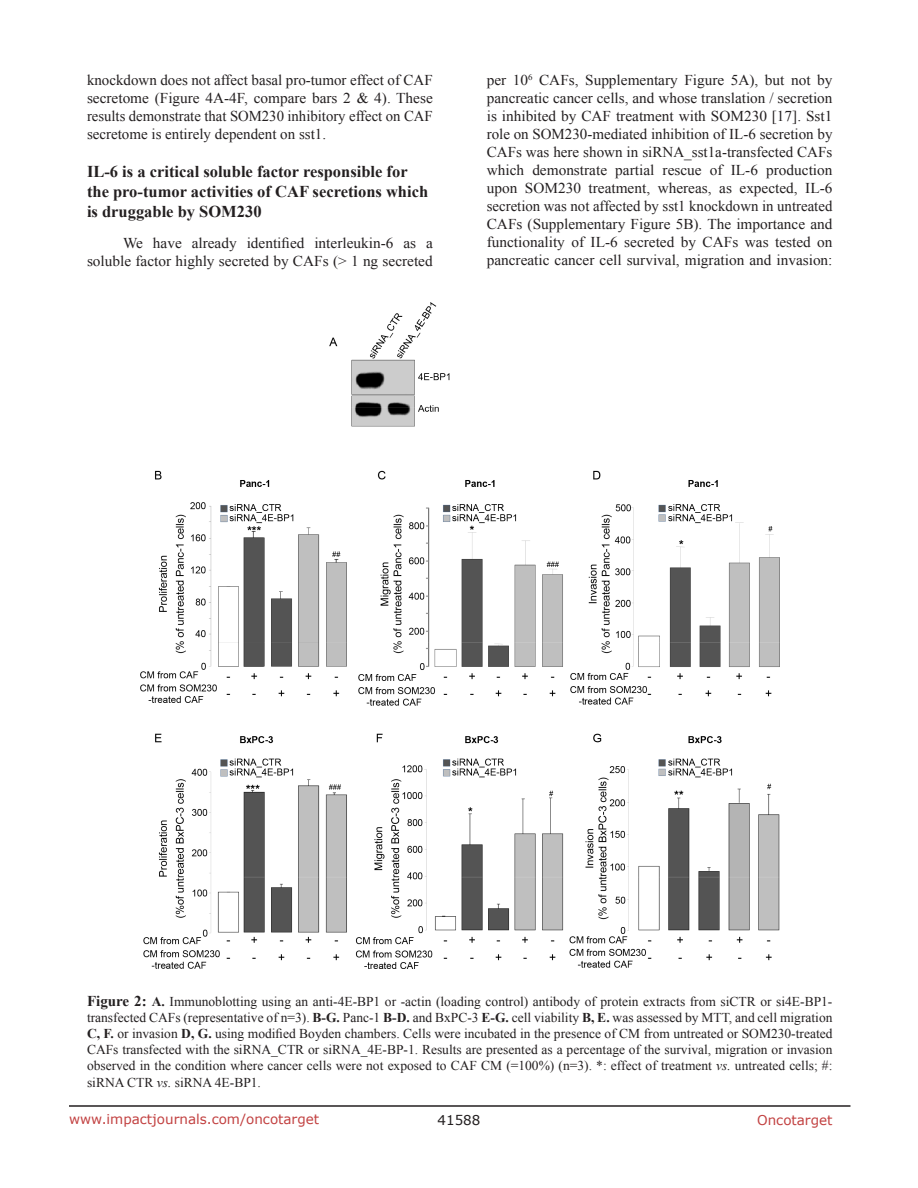
<style>
.page{position:relative;width:918px;height:1188px;background:#fff}
.page>*{position:absolute;margin:0;border:0;box-sizing:border-box;transform-origin:0 0}
.SubHeading{font:700 16.5px/19.8px "Times New Roman";color:#231f20}
.BodyText{font:15px/18px "Times New Roman";color:#231f20;text-align:justify}
.figuretext{font:13.5px/16.2px "Times New Roman";color:#231f20;text-align:justify}
.t1{font:13.5px "Verdana";color:#c24141}
.t2{font:13.5px "Verdana";color:#231f20}
.s1{font-weight:700;font-size:15px}
.s2{font-weight:700}
.s3{font-style:italic}
</style>
<div class="page">
<hr style="left:69px;top:1105px;width:781px;height:2px;background:#231f20">
<img style="left:140px;top:303px;width:639px;height:665px">
<p class="BodyText" style="left:87px;top:71px;width:347px">knockdown does not affect basal pro-tumor effect of CAF secretome (Figure 4A-4F, compare bars 2 &amp; 4). These results demonstrate that SOM230 inhibitory effect on CAF secretome is entirely dependent on sst1.</p>
<p class="SubHeading" style="left:87px;top:161px;width:343px">IL-6 is a critical soluble factor responsible for the pro-tumor activities of CAF secretions which is druggable by SOM230</p>
<p class="BodyText" style="left:87px;top:234px;width:347px;text-align:right">We have already identified interleukin-6 as a soluble factor highly secreted by CAFs (&gt; 1 ng secreted</p>
<p class="BodyText" style="left:487px;top:71px;width:347px">per 10<sup>6</sup> CAFs, Supplementary Figure 5A), but not by pancreatic cancer cells, and whose translation / secretion is inhibited by CAF treatment with SOM230 [17]. Sst1 role on SOM230-mediated inhibition of IL-6 secretion by CAFs was here shown in siRNA_sst1a-transfected CAFs which demonstrate partial rescue of IL-6 production upon SOM230 treatment, whereas, as expected, IL-6 secretion was not affected by sst1 knockdown in untreated CAFs (Supplementary Figure 5B). The importance and functionality of IL-6 secreted by CAFs was tested on pancreatic cancer cell survival, migration and invasion:</p>
<p class="figuretext" style="left:87px;top:993px;width:747px"><span class="s1">Figure 2:</span> <span class="s2">A.</span> Immunoblotting using an anti-4E-BP1 or -actin (loading control) antibody of protein extracts from siCTR or si4E-BP1- transfected CAFs (representative of n=3). <span class="s2">B-G.</span> Panc-1 <span class="s2">B-D.</span> and BxPC-3 <span class="s2">E-G.</span> cell viability <span class="s2">B, E.</span> was assessed by MTT, and cell migration <span class="s2">C, F.</span> or invasion <span class="s2">D, G.</span> using modified Boyden chambers. Cells were incubated in the presence of CM from untreated or SOM230-treated CAFs transfected with the siRNA_CTR or siRNA_4E-BP-1. Results are presented as a percentage of the survival, migration or invasion observed in the condition where cancer cells were not exposed to CAF CM (=100%) (n=3). *: effect of treatment <span class="s3">vs.</span> untreated cells; #: siRNA CTR <span class="s3">vs.</span> siRNA 4E-BP1.</p>
<p class="t1" style="left:69px;top:1110px;width:252px">www.impactjournals.com/oncotarget</p>
<p class="t2" style="left:438px;top:1111px;width:44px">41588</p>
<p class="t1" style="left:757px;top:1111px;width:77px">Oncotarget</p>
</div>
